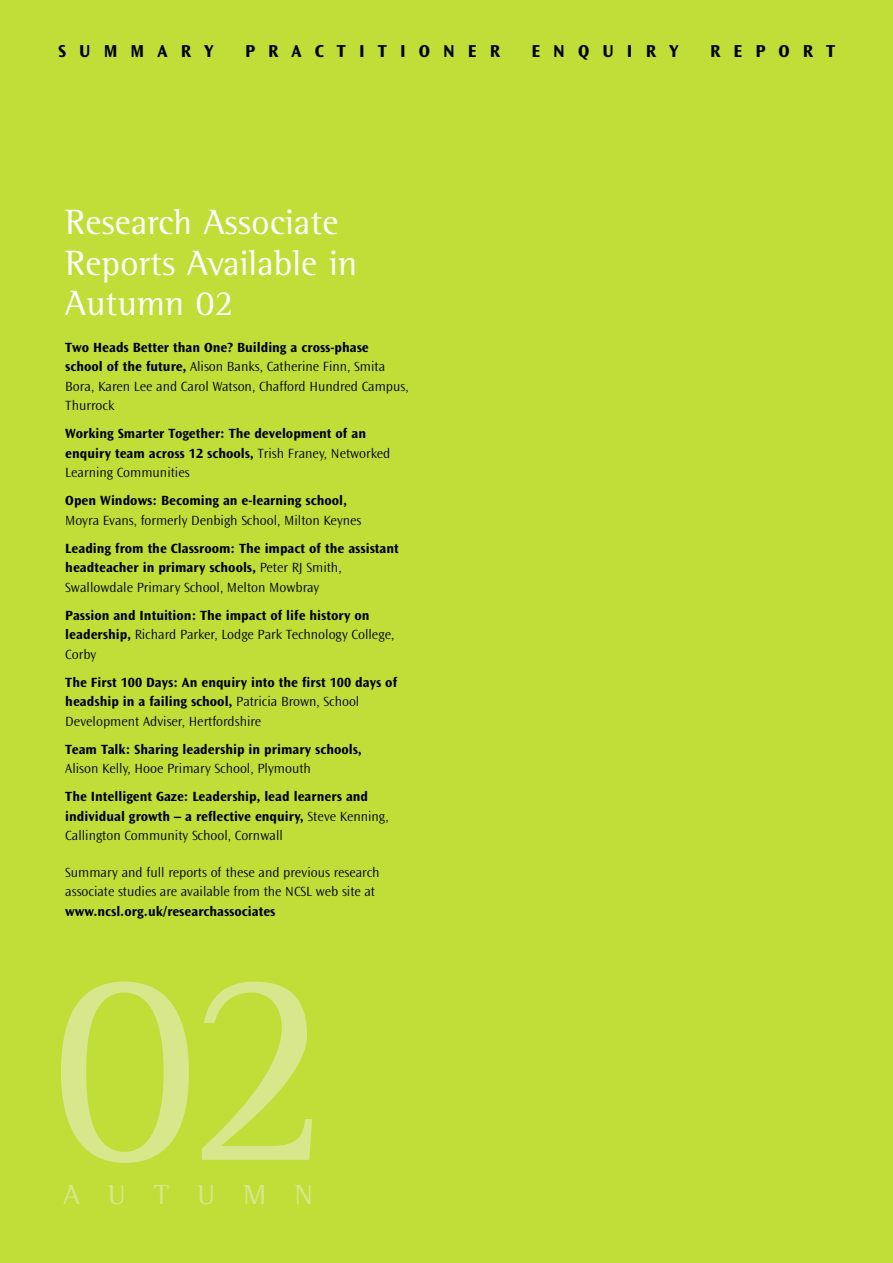
<style>
.page{position:relative;width:893px;height:1263px;background:#fff}
.page>*{position:absolute;margin:0;border:0;box-sizing:border-box;transform-origin:0 0}
.t1{font:283.35px "AT Rotis Semi Serif";color:#d8e78c}
.t2{font:36px/40.5px "AT Rotis Semi Serif";color:#fff}
.t3{font:28.35px "AT Rotis Semi Serif";letter-spacing:.99em;color:#d8e78c}
.t4{font:700 18px "Ocean Sans";letter-spacing:.725em;color:#000}
.t5{font:700 13.8px/19.5px "Ocean Sans";color:#000}
.t6{font:300 13.8px/19.5px "Ocean Sans";color:#000}
.s1{font-weight:700}
.s2{font-weight:300}
</style>
<div class="page">
<div style="left:0;top:0;width:892px;height:1263px;background:#c1dd37"></div>
<h3 class="t4" style="left:58px;top:44px;width:157px">SUMMARY</h3>
<h3 class="t4" style="left:245px;top:44px;width:257px">PRACTITIONER</h3>
<h3 class="t4" style="left:531px;top:44px;width:149px">ENQUIRY</h3>
<h3 class="t4" style="left:710px;top:44px;width:127px">REPORT</h3>
<h2 class="t2" style="left:65px;top:205px;width:293px">Research Associate<br>Reports Available in<br>Autumn 02</h2>
<p class="t6" style="left:65px;top:339px;width:345px"><span class="s1">Two Heads Better than One? Building a cross-phase school of the future,</span> Alison Banks, Catherine Finn, Smita Bora, Karen Lee and Carol Watson, Chafford Hundred Campus, Thurrock</p>
<p class="t5" style="left:65px;top:425px;width:326px">Working Smarter Together: The development of an enquiry team across 12 schools, <span class="s2">Trish Franey, Networked<br>Learning Communities</span></p>
<p class="t5" style="left:65px;top:492px;width:283px">Open Windows: Becoming an e-learning school,</p>
<p class="t6" style="left:65px;top:512px;width:298px">Moyra Evans, formerly Denbigh School, Milton Keynes</p>
<p class="t5" style="left:65px;top:540px;width:335px">Leading from the Classroom: The impact of the assistant headteacher in primary schools, <span class="s2">Peter RJ Smith,<br>Swallowdale Primary School, Melton Mowbray</span></p>
<p class="t5" style="left:65px;top:607px;width:330px">Passion and Intuition: The impact of life history on leadership, <span class="s2">Richard Parker, Lodge Park Technology College,<br>Corby</span></p>
<p class="t5" style="left:65px;top:674px;width:333px">The First 100 Days: An enquiry into the first 100 days of headship in a failing school, <span class="s2">Patricia Brown, School<br>Development Adviser, Hertfordshire</span></p>
<p class="t5" style="left:65px;top:741px;width:298px">Team Talk: Sharing leadership in primary schools,</p>
<p class="t6" style="left:65px;top:760px;width:247px">Alison Kelly, Hooe Primary School, Plymouth</p>
<p class="t5" style="left:65px;top:788px;width:325px">The Intelligent Gaze: Leadership, lead learners and individual growth – a reflective enquiry, <span class="s2">Steve Kenning,<br>Callington Community School, Cornwall</span></p>
<p class="t6" style="left:65px;top:864px;width:316px">Summary and full reports of these and previous research associate studies are available from the NCSL web site at</p>
<p class="t5" style="left:65px;top:903px;width:212px">www.ncsl.org.uk/researchassociates</p>
<h1 class="t1" style="left:51px;top:952px;width:281px">02</h1>
<h3 class="t3" style="left:63px;top:1183px;width:251px">AUTUMN</h3>
</div>
